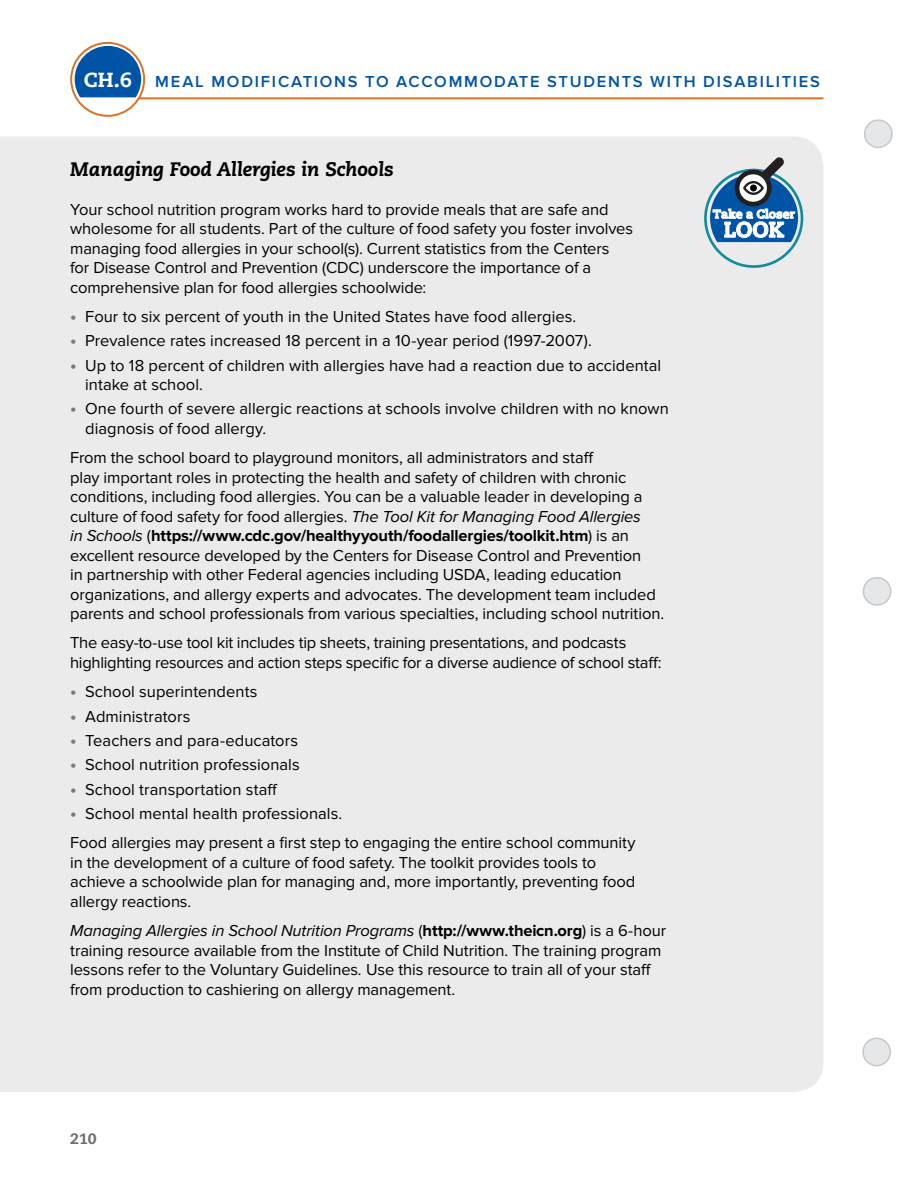
<style>
.page{position:relative;width:918px;height:1188px;background:#fff}
.page>*{position:absolute;margin:0;border:0;box-sizing:border-box;transform-origin:0 0}
.t1{font:italic 800 19.5px "Caecilia";color:#000}
.t2{font:16.5px/19.5px "Proxima Nova";letter-spacing:-.005em;color:#000}
.t3{font:600 16.5px "Proxima Nova";letter-spacing:.11em;color:#0054a6}
.t4{font:800 15px "Caecilia";color:#6d6e71}
.s1{font-family:"Caecilia";font-weight:800;font-size:20.4px;color:#fff}
.s2{font-weight:700;font-size:18px;color:#77787b}
.s3{font-style:italic}
.s4{font-weight:700}
</style>
<div class="page">
<hr style="left:139px;top:97px;width:685px;height:2px;background:#df7125">
<svg style="left:75px;top:46px;width:66px;height:51px;background:#2569ab"></svg>
<div style="left:70px;top:42px;width:75px;height:75px;border:2px solid #df7125;border-radius:50%"></div>
<div style="left:0;top:136px;width:824px;height:956px;background:#ebebec"></div>
<div style="left:704px;top:169px;width:99px;height:99px;border:3px solid #128a9d;border-radius:50%"></div>
<svg style="left:710px;top:157px;width:88px;height:85px"></svg>
<div style="left:865px;top:120px;width:27px;height:27px;background:#e6e7e8;border-radius:50%"></div>
<div style="left:864px;top:119px;width:29px;height:29px;border:2px solid #c7c8ca;border-radius:50%"></div>
<div style="left:863px;top:578px;width:28px;height:27px;background:#e6e7e8;border-radius:50%"></div>
<div style="left:863px;top:577px;width:28px;height:29px;border:2px solid #c7c8ca;border-radius:50%"></div>
<div style="left:863px;top:1038px;width:27px;height:28px;background:#e6e7e8;border-radius:50%"></div>
<div style="left:862px;top:1038px;width:29px;height:28px;border:2px solid #c7c8ca;border-radius:50%"></div>
<p class="t3" style="left:84px;top:72px;width:738px"><span class="s1">CH.6</span> MEAL MODIFICATIONS TO ACCOMMODATE STUDENTS WITH DISABILITIES</p>
<p class="t1" style="left:70px;top:157px;width:325px">Managing Food Allergies in Schools</p>
<p class="t2" style="left:70px;top:200px;width:564px">Your school nutrition program works hard to provide meals that are safe and wholesome for all students. Part of the culture of food safety you foster involves managing food allergies in your school(s). Current statistics from the Centers<br>for Disease Control and Prevention (CDC) underscore the importance of a comprehensive plan for food allergies schoolwide:</p>
<p class="t2" style="left:70px;top:307px;width:508px"><span class="s2">•</span> Four to six percent of youth in the United States have food allergies.</p>
<p class="t2" style="left:70px;top:331px;width:523px"><span class="s2">•</span> Prevalence rates increased 18 percent in a 10-year period (1997-2007).</p>
<p class="t2" style="left:85px;top:356px;width:578px;text-indent:-15px"><span class="s2">•</span> Up to 18 percent of children with allergies have had a reaction due to accidental intake at school.</p>
<p class="t2" style="left:85px;top:399px;width:585px;text-indent:-15px"><span class="s2">•</span> One fourth of severe allergic reactions at schools involve children with no known diagnosis of food allergy.</p>
<p class="t2" style="left:70px;top:448px;width:596px">From the school board to playground monitors, all administrators and staff<br>play important roles in protecting the health and safety of children with chronic conditions, including food allergies. You can be a valuable leader in developing a culture of food safety for food allergies. <span class="s3">The Tool Kit for Managing Food Allergies<br>in Schools</span> (<span class="s4">https://www.cdc.gov/healthyyouth/foodallergies/toolkit.htm</span>) is an excellent resource developed by the Centers for Disease Control and Prevention<br>in partnership with other Federal agencies including USDA, leading education organizations, and allergy experts and advocates. The development team included parents and school professionals from various specialties, including school nutrition.</p>
<p class="t2" style="left:70px;top:633px;width:593px">The easy-to-use tool kit includes tip sheets, training presentations, and podcasts highlighting resources and action steps specific for a diverse audience of school staff:</p>
<p class="t2" style="left:70px;top:682px;width:189px"><span class="s2">•</span> School superintendents</p>
<p class="t2" style="left:70px;top:707px;width:122px"><span class="s2">•</span> Administrators</p>
<p class="t2" style="left:70px;top:731px;width:229px"><span class="s2">•</span> Teachers and para-educators</p>
<p class="t2" style="left:70px;top:755px;width:231px"><span class="s2">•</span> School nutrition professionals</p>
<p class="t2" style="left:70px;top:780px;width:209px"><span class="s2">•</span> School transportation staff</p>
<p class="t2" style="left:70px;top:799px;width:567px;line-height:29.2px"><span class="s2">•</span> School mental health professionals.<br>Food allergies may present a first step to engaging the entire school community</p>
<p class="t2" style="left:70px;top:853px;width:567px">in the development of a culture of food safety. The toolkit provides tools to achieve a schoolwide plan for managing and, more importantly, preventing food allergy reactions.</p>
<p class="t2" style="left:70px;top:921px;width:597px"><span class="s3">Managing Allergies in School Nutrition Programs</span> (<span class="s4">http://www.theicn.org</span>) is a 6-hour training resource available from the Institute of Child Nutrition. The training program lessons refer to the Voluntary Guidelines<span class="s3">.</span> Use this resource to train all of your staff from production to cashiering on allergy management.</p>
<p class="t4" style="left:70px;top:1130px;width:28px">210</p>
</div>
